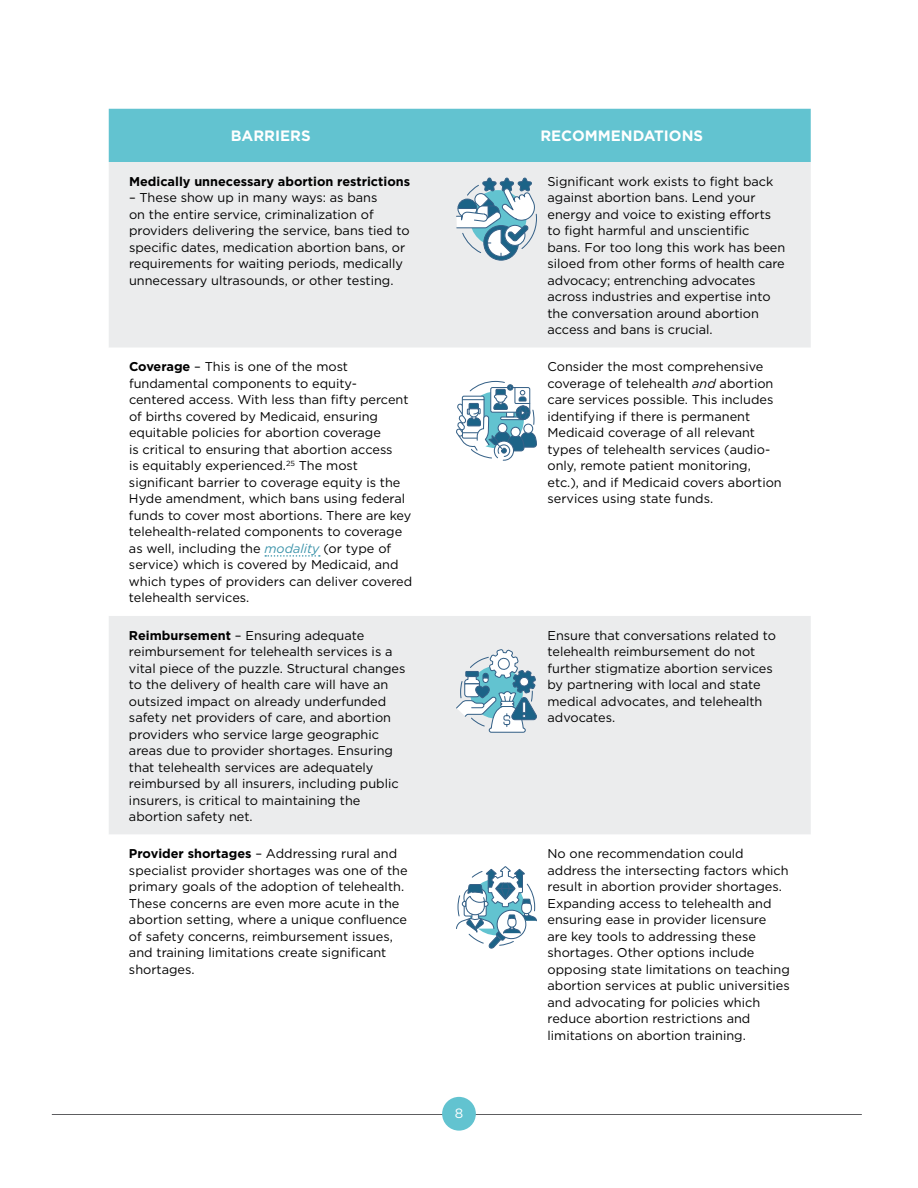
<style>
.page{position:relative;width:918px;height:1188px;background:#fff}
.page>*{position:absolute;margin:0;border:0;box-sizing:border-box;transform-origin:0 0}
.t1{font:700 15px "Gotham";color:#fff}
.t2{font:13.5px "Gotham";color:#fff}
.t3{font:12.75px/16.5px "Gotham";color:#000}
.t4{font:700 12.75px "Gotham";color:#000}
.s1{font-weight:700}
.s2{font-style:italic;color:#3d94aa}
.s3{font-style:italic}
</style>
<div class="page">
<hr style="left:52px;top:1114px;width:810px;height:1px;background:#5d5d60">
<div style="left:442px;top:1097px;width:34px;height:34px;background:#62c3d0;border-radius:50%"></div>
<div style="left:109px;top:109px;width:702px;height:53px;background:#62c3d0"></div>
<div style="left:109px;top:162px;width:702px;height:186px;background:#ebeced"></div>
<svg style="left:109px;top:555px;width:702px;height:279px;fill:#ebeced"></svg>
<svg style="left:265px;top:555px;width:55px;height:2px"></svg>
<svg style="left:456px;top:866px;width:81px;height:83px"></svg>
<svg style="left:406px;top:176px;width:132px;height:557px"></svg>
<p class="t1" style="left:231px;top:126px;width:81px">BARRIERS</p>
<p class="t1" style="left:540px;top:126px;width:164px">RECOMMENDATIONS</p>
<p class="t4" style="left:129px;top:173px;width:283px">Medically unnecessary abortion restrictions</p>
<p class="t3" style="left:129px;top:189px;width:282px">– These show up in many ways: as bans<br>on the entire service, criminalization of providers delivering the service, bans tied to specific dates, medication abortion bans, or requirements for waiting periods, medically unnecessary ultrasounds, or other testing.</p>
<p class="t3" style="left:548px;top:173px;width:239px">Significant work exists to fight back against abortion bans. Lend your energy and voice to existing efforts to fight harmful and unscientific bans. For too long this work has been siloed from other forms of health care advocacy; entrenching advocates across industries and expertise into the conversation around abortion access and bans is crucial.</p>
<p class="t3" style="left:129px;top:358px;width:285px"><span class="s1">Coverage</span> – This is one of the most fundamental components to equity&shy;centered access. With less than fifty percent of births covered by Medicaid, ensuring equitable policies for abortion coverage<br>is critical to ensuring that abortion access<br>is equitably experienced.<sup>25</sup> The most significant barrier to coverage equity is the Hyde amendment, which bans using federal funds to cover most abortions. There are key telehealth-related components to coverage as well, including the <span class="s2">modality</span> (or type of service) which is covered by Medicaid, and which types of providers can deliver covered telehealth services.</p>
<p class="t3" style="left:548px;top:358px;width:236px">Consider the most comprehensive coverage of telehealth <span class="s3">and</span> abortion care services possible. This includes identifying if there is permanent Medicaid coverage of all relevant types of telehealth services (audio&shy;only, remote patient monitoring, etc.), and if Medicaid covers abortion services using state funds.</p>
<p class="t3" style="left:129px;top:627px;width:278px"><span class="s1">Reimbursement</span> – Ensuring adequate reimbursement for telehealth services is a vital piece of the puzzle. Structural changes to the delivery of health care will have an outsized impact on already underfunded safety net providers of care, and abortion providers who service large geographic areas due to provider shortages. Ensuring that telehealth services are adequately reimbursed by all insurers, including public insurers, is critical to maintaining the abortion safety net.</p>
<p class="t3" style="left:548px;top:627px;width:230px">Ensure that conversations related to telehealth reimbursement do not further stigmatize abortion services by partnering with local and state medical advocates, and telehealth advocates.</p>
<p class="t3" style="left:129px;top:845px;width:280px"><span class="s1">Provider shortages</span> – Addressing rural and specialist provider shortages was one of the primary goals of the adoption of telehealth.<br>These concerns are even more acute in the abortion setting, where a unique confluence of safety concerns, reimbursement issues, and training limitations create significant shortages.</p>
<p class="t3" style="left:548px;top:845px;width:244px">No one recommendation could address the intersecting factors which result in abortion provider shortages.<br>Expanding access to telehealth and ensuring ease in provider licensure<br>are key tools to addressing these shortages. Other options include opposing state limitations on teaching abortion services at public universities and advocating for policies which reduce abortion restrictions and limitations on abortion training.</p>
<p class="t2" style="left:455px;top:1104px;width:10px">8</p>
</div>
